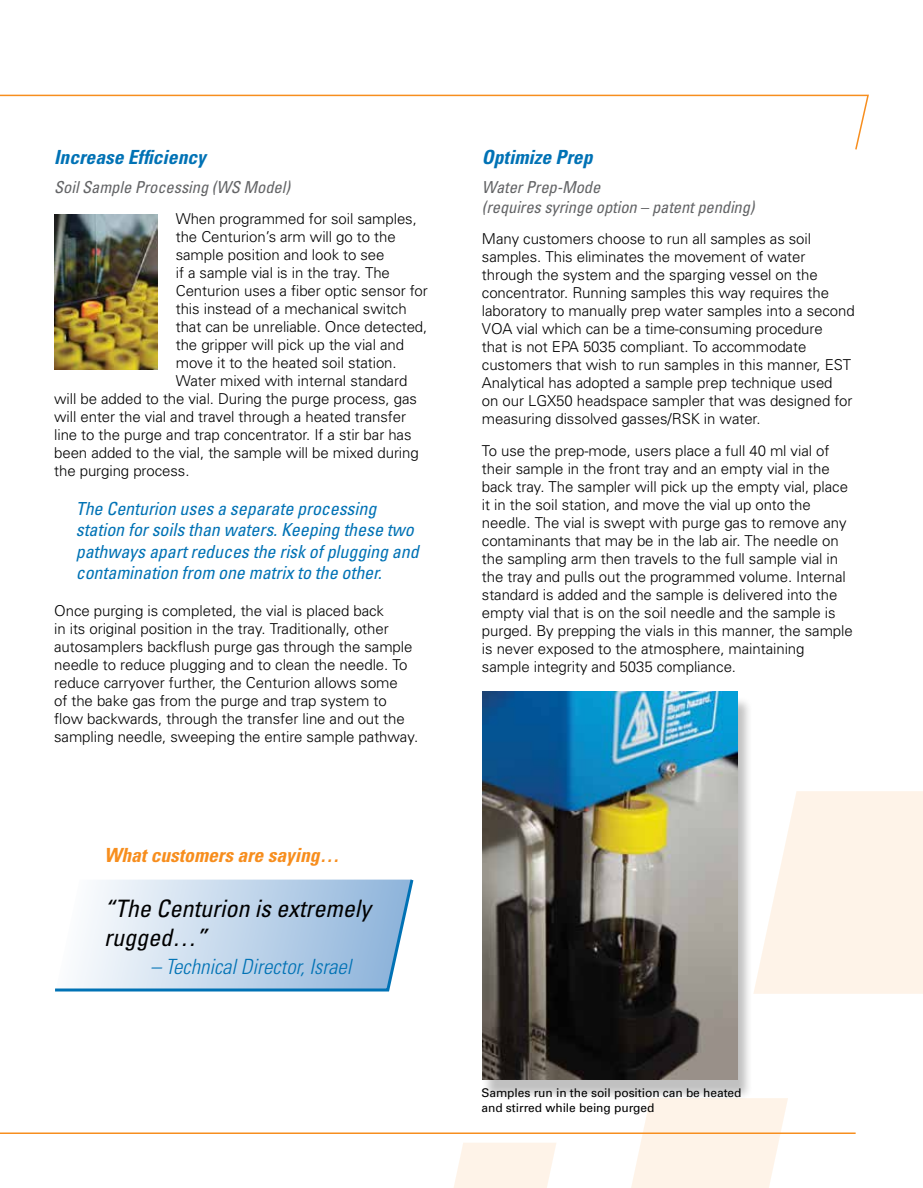
<style>
.page{position:relative;width:923px;height:1188px;background:#fff}
.page>*{position:absolute;margin:0;border:0;box-sizing:border-box;transform-origin:0 0}
.t1{font:italic condensed 24px/28.8px "Univers";color:#000}
.t2{font:italic 300 condensed 21px "Univers";color:#0072b5}
.t3{font:italic 700 condensed 19.5px "Univers";color:#0072b5}
.t4{font:italic 700 condensed 19.5px "Univers";color:#f78e1e}
.t5{font:italic condensed 18px/21.6px "Univers";letter-spacing:-.005em;color:#0072b5}
.t6{font:italic condensed 16.5px/19.8px "Univers";letter-spacing:-.005em;color:#636466}
.t7{font:300 15px/18px "Univers";letter-spacing:-.005em;color:#000}
.t8{font:12px/14.4px "Univers";letter-spacing:-.005em;color:#000}
</style>
<div class="page">
<svg style="left:753px;top:791px;width:169px;height:203px;background:#fef4eb"></svg>
<svg style="left:454px;top:1143px;width:102px;height:45px;background:#fef4e9"></svg>
<svg style="left:631px;top:1098px;width:157px;height:90px;background:#fef4ea"></svg>
<svg style="left:0;top:94px;width:869px;height:56px"></svg>
<hr style="left:0;top:1132px;width:855px;height:2px;background:#f78e1e">
<div style="left:481px;top:696px;width:272px;height:405px;background:#000;opacity:.25"></div>
<img style="left:482px;top:692px;width:255px;height:388px">
<svg style="left:55px;top:879px;width:359px;height:113px"></svg>
<img style="left:54px;top:214px;width:104px;height:156px">
<h3 class="t3" style="left:54px;top:145px;width:153px">Increase Efficiency</h3>
<p class="t6" style="left:54px;top:177px;width:237px">Soil Sample Processing (WS Model)</p>
<p class="t7" style="left:176px;top:210px;width:243px">When programmed for soil samples,</p>
<p class="t7" style="left:176px;top:228px;width:221px">the Centurion’s arm will go to the</p>
<p class="t7" style="left:176px;top:246px;width:210px">sample position and look to see</p>
<p class="t7" style="left:176px;top:264px;width:216px">if a sample vial is in the tray. The</p>
<p class="t7" style="left:176px;top:282px;width:253px">Centurion uses a fiber optic sensor for</p>
<p class="t7" style="left:176px;top:300px;width:232px">this instead of a mechanical switch</p>
<p class="t7" style="left:176px;top:318px;width:253px">that can be unreliable. Once detected,</p>
<p class="t7" style="left:176px;top:336px;width:230px">the gripper will pick up the vial and</p>
<p class="t7" style="left:176px;top:354px;width:222px">move it to the heated soil station.</p>
<p class="t7" style="left:176px;top:372px;width:233px">Water mixed with internal standard</p>
<p class="t7" style="left:54px;top:390px;width:364px">will be added to the vial. During the purge process, gas</p>
<p class="t7" style="left:54px;top:408px;width:353px">will enter the vial and travel through a heated transfer</p>
<p class="t7" style="left:54px;top:426px;width:359px">line to the purge and trap concentrator. If a stir bar has</p>
<p class="t7" style="left:54px;top:444px;width:366px">been added to the vial, the sample will be mixed during</p>
<p class="t7" style="left:54px;top:462px;width:137px">the purging process.</p>
<p class="t5" style="left:76px;top:497px;width:344px">The Centurion uses a separate processing station for soils than waters. Keeping these two pathways apart reduces the risk of plugging and contamination from one matrix to the other.</p>
<p class="t7" style="left:54px;top:601px;width:365px">Once purging is completed, the vial is placed back<br>in its original position in the tray. Traditionally, other autosamplers backflush purge gas through the sample needle to reduce plugging and to clean the needle. To reduce carryover further, the Centurion allows some<br>of the bake gas from the purge and trap system to flow backwards, through the transfer line and out the sampling needle, sweeping the entire sample pathway.</p>
<h3 class="t4" style="left:104px;top:843px;width:237px">What customers are saying…</h3>
<h1 class="t1" style="left:104px;top:894px;width:268px">“The Centurion is extremely rugged…”</h1>
<h2 class="t2" style="left:150px;top:954px;width:203px">– Technical Director, Israel</h2>
<h3 class="t3" style="left:482px;top:145px;width:112px">Optimize Prep</h3>
<p class="t6" style="left:482px;top:177px;width:274px">Water Prep-Mode<br>(requires syringe option – patent pending)</p>
<p class="t7" style="left:482px;top:229px;width:374px">Many customers choose to run all samples as soil samples. This eliminates the movement of water through the system and the sparging vessel on the concentrator. Running samples this way requires the laboratory to manually prep water samples into a second VOA vial which can be a time-consuming procedure<br>that is not EPA 5035 compliant. To accommodate customers that wish to run samples in this manner, EST Analytical has adopted a sample prep technique used<br>on our LGX50 headspace sampler that was designed for measuring dissolved gasses/RSK in water.</p>
<p class="t7" style="left:482px;top:441px;width:372px">To use the prep-mode, users place a full 40 ml vial of their sample in the front tray and an empty vial in the back tray. The sampler will pick up the empty vial, place it in the soil station, and move the vial up onto the needle. The vial is swept with purge gas to remove any contaminants that may be in the lab air. The needle on the sampling arm then travels to the full sample vial in the tray and pulls out the programmed volume. Internal standard is added and the sample is delivered into the empty vial that is on the soil needle and the sample is purged. By prepping the vials in this manner, the sample is never exposed to the atmosphere, maintaining sample integrity and 5035 compliance.</p>
<p class="t8" style="left:481px;top:1086px;width:262px">Samples run in the soil position can be heated and stirred while being purged</p>
</div>
